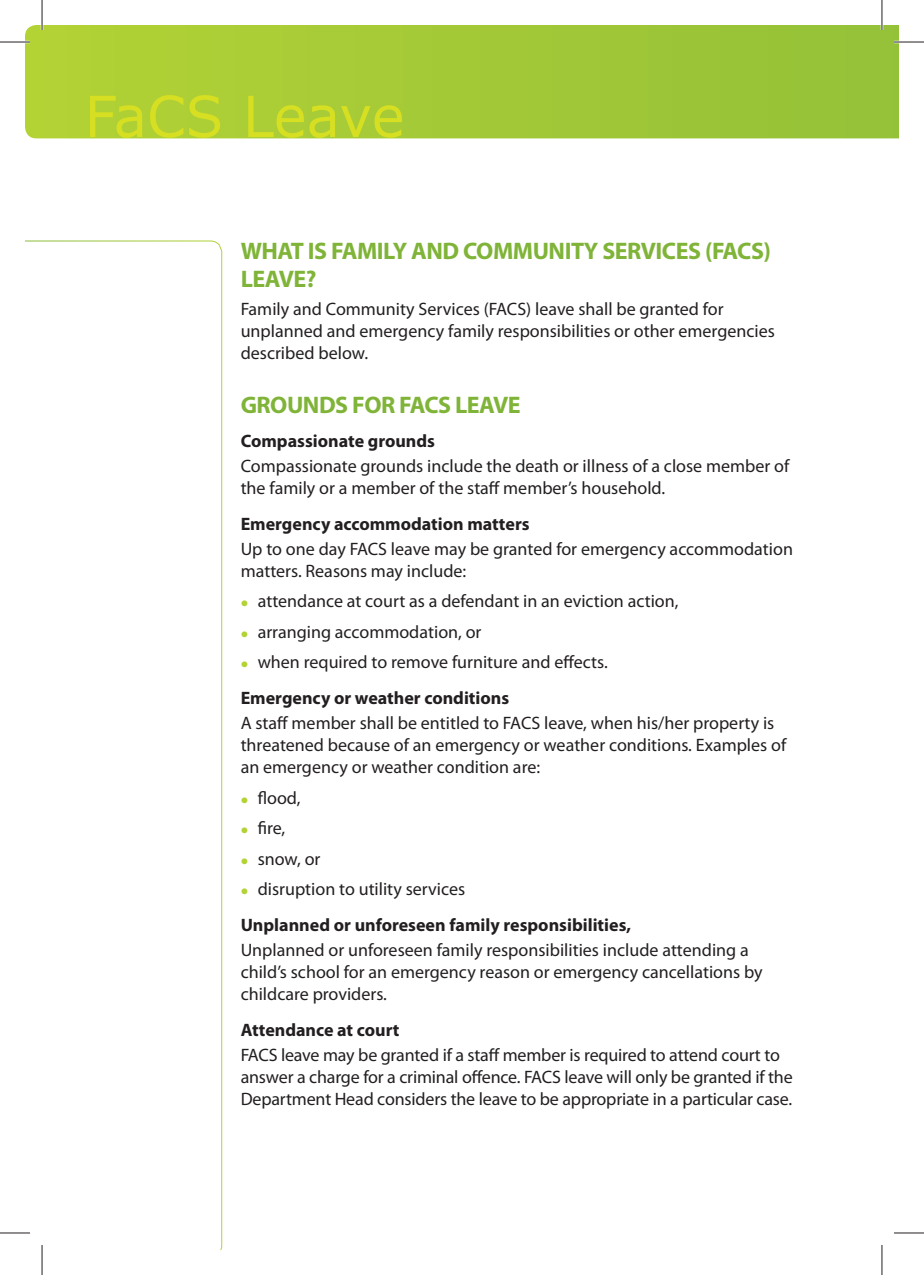
<style>
.page{position:relative;width:924px;height:1275px;background:#fff}
.page>*{position:absolute;margin:0;border:0;box-sizing:border-box;transform-origin:0 0}
.t1{font:56.6px "Verdana";color:#d6df21}
.t2{font:700 24px/28.8px "Myriad Pro";letter-spacing:-.02em;color:#7fb438}
.t3{font:18px/22px "Myriad Pro";color:#231f20}
.t4{font:700 18px/36.2px "Myriad Pro";color:#231f20}
.s1{color:#b3d234}
.s2{font-weight:700}
.s3{font-weight:400}
</style>
<div class="page">
<svg style="left:25px;top:240px;width:197px;height:1010px"></svg>
<svg style="left:25px;top:25px;width:873px;height:113px"></svg>
<hr style="left:0;top:41px;width:30px;height:2px;background:#fff">
<hr style="left:893px;top:41px;width:30px;height:2px;background:#fff">
<hr style="left:0;top:1231px;width:30px;height:3px;background:#fff">
<hr style="left:41px;top:0;width:2px;height:30px;background:#fff">
<hr style="left:41px;top:1245px;width:2px;height:30px;background:#fff">
<hr style="left:880px;top:0;width:2px;height:30px;background:#fff">
<hr style="left:0;top:42px;width:30px;height:1px;background:#231f20">
<hr style="left:893px;top:42px;width:30px;height:1px;background:#231f20">
<hr style="left:0;top:1232px;width:30px;height:1px;background:#231f20">
<hr style="left:893px;top:1232px;width:30px;height:1px;background:#231f20">
<hr style="left:42px;top:0;width:1px;height:30px;background:#231f20">
<hr style="left:42px;top:1245px;width:1px;height:30px;background:#231f20">
<hr style="left:881px;top:0;width:1px;height:30px;background:#231f20">
<hr style="left:881px;top:1245px;width:1px;height:30px;background:#231f20">
<h1 class="t1" style="left:85px;top:80px;width:321px">FaCS Leave</h1>
<h2 class="t2" style="left:240px;top:238px;width:531px">WHAT IS FAMILY AND COMMUNITY SERVICES (FACS)<br>LEAVE?</h2>
<p class="t3" style="left:240px;top:299px;width:535px">Family and Community Services (FACS) leave shall be granted for unplanned and emergency family responsibilities or other emergencies described below.</p>
<h2 class="t2" style="left:240px;top:393px;width:281px">GROUNDS FOR FACS LEAVE</h2>
<p class="t4" style="left:240px;top:424px;width:196px">Compassionate grounds</p>
<p class="t3" style="left:240px;top:456px;width:550px">Compassionate grounds include the death or illness of a close member of the family or a member of the staff member’s household.</p>
<p class="t4" style="left:240px;top:507px;width:290px">Emergency accommodation matters</p>
<p class="t3" style="left:240px;top:539px;width:553px">Up to one day FACS leave may be granted for emergency accommodation matters. Reasons may include:</p>
<p class="t3" style="left:240px;top:591px;width:439px"><span class="s1">●</span> attendance at court as a defendant in an eviction action,</p>
<p class="t3" style="left:240px;top:622px;width:242px"><span class="s1">●</span> arranging accommodation, or</p>
<p class="t3" style="left:240px;top:645px;width:368px;line-height:36.2px"><span class="s1">●</span> when required to remove furniture and effects.<br><span class="s2">Emergency or weather conditions</span></p>
<p class="t3" style="left:240px;top:713px;width:547px">A staff member shall be entitled to FACS leave, when his/her property is threatened because of an emergency or weather conditions. Examples of an emergency or weather condition are:</p>
<p class="t3" style="left:240px;top:788px;width:61px"><span class="s1">●</span> flood,</p>
<p class="t3" style="left:240px;top:818px;width:46px"><span class="s1">●</span> fire,</p>
<p class="t3" style="left:240px;top:849px;width:81px"><span class="s1">●</span> snow, or</p>
<p class="t4" style="left:240px;top:872px;width:391px"><span class="s1">●</span> <span class="s3">disruption to utility services<br></span>Unplanned or unforeseen family responsibilities,</p>
<p class="t3" style="left:240px;top:940px;width:523px">Unplanned or unforeseen family responsibilities include attending a child’s school for an emergency reason or emergency cancellations by childcare providers.</p>
<p class="t4" style="left:240px;top:1013px;width:160px">Attendance at court</p>
<p class="t3" style="left:240px;top:1045px;width:553px">FACS leave may be granted if a staff member is required to attend court to answer a charge for a criminal offence. FACS leave will only be granted if the<br>Department Head considers the leave to be appropriate in a particular case.</p>
</div>
